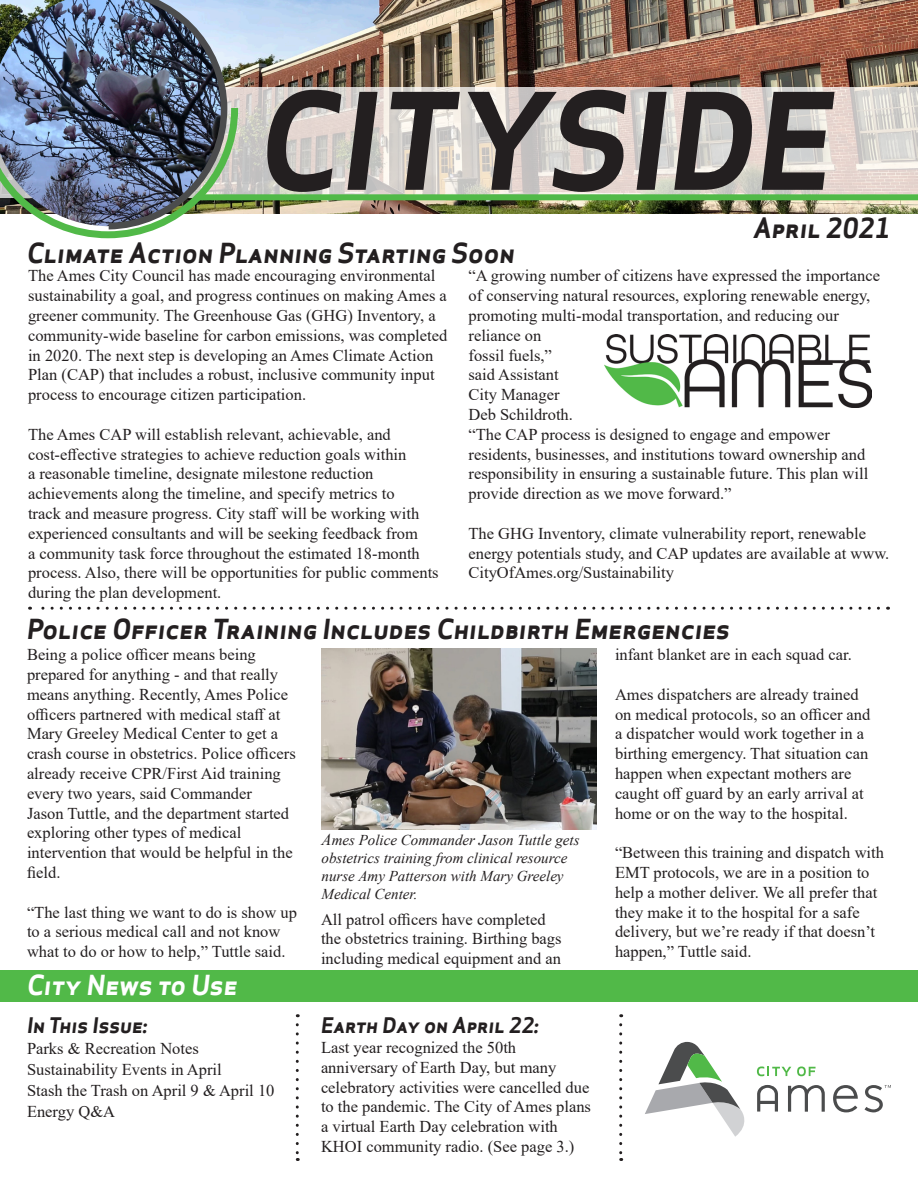
<style>
.page{position:relative;width:918px;height:1188px;background:#fff}
.page>*{position:absolute;margin:0;border:0;box-sizing:border-box;transform-origin:0 0}
.t1{font:italic 700 130.65px "Apex Sans";color:#231f20}
.t2{font:italic 700 27px "Apex Sans";color:#231f20}
.t3{font:italic 700 27px "Apex Sans";color:#fff}
.t4{font:italic 700 21px "Apex Sans";color:#231f20}
.t5{font:16.5px/19.8px "Times New Roman";color:#231f20}
.t6{font:italic 15px/18px "Times New Roman";color:#231f20}
.s1{font-size:16.5px}
</style>
<div class="page">
<img style="left:238px;top:0;width:680px;height:214px">
<svg style="left:238px;top:87px;width:680px;height:107px;background:#dcd6d1"></svg>
<div style="left:197px;top:194px;width:721px;height:6px;background:#51b948"></div>
<div style="left:0;top:970px;width:918px;height:31px;background:#51b948"></div>
<svg style="left:296px;top:1025px;width:3px;height:136px"></svg>
<svg style="left:619px;top:1025px;width:3px;height:136px"></svg>
<svg style="left:30px;top:607px;width:849px;height:3px"></svg>
<svg style="left:757px;top:1067px;width:34px;height:9px"></svg>
<svg style="left:797px;top:1067px;width:19px;height:9px"></svg>
<svg style="left:645px;top:1042px;width:100px;height:95px"></svg>
<svg style="left:788px;top:1085px;width:37px;height:27px"></svg>
<svg style="left:833px;top:1085px;width:25px;height:27px"></svg>
<svg style="left:757px;top:1085px;width:21px;height:27px"></svg>
<svg style="left:865px;top:1085px;width:26px;height:27px"></svg>
<img style="left:0;top:0;width:238px;height:238px">
<img style="left:321px;top:649px;width:276px;height:181px">
<img style="left:604px;top:334px;width:268px;height:73px">
<p class="t1" style="left:259px;top:57px;width:576px">CITYSIDE</p>
<p class="t2" style="left:754px;top:211px;width:139px">April 2021</p>
<p class="t5" style="left:28px;top:266px;width:421px">The Ames City Council has made encouraging environmental sustainability a goal, and progress continues on making Ames a greener community. The Greenhouse Gas (GHG) Inventory, a community-wide baseline for carbon emissions, was completed in 2020. The next step is developing an Ames Climate Action Plan (CAP) that includes a robust, inclusive community input process to encourage citizen participation.</p>
<p class="t5" style="left:28px;top:424px;width:412px">The Ames CAP will establish relevant, achievable, and cost-effective strategies to achieve reduction goals within<br>a reasonable timeline, designate milestone reduction achievements along the timeline, and specify metrics to<br>track and measure progress. City staff will be working with experienced consultants and will be seeking feedback from<br>a community task force throughout the estimated 18-month process. Also, there will be opportunities for public comments during the plan development.</p>
<p class="t2" style="left:27px;top:235px;width:490px">Climate Action Planning Starting Soon</p>
<p class="t5" style="left:469px;top:266px;width:413px">“A growing number of citizens have expressed the importance of conserving natural resources, exploring renewable energy, promoting multi-modal transportation, and reducing our reliance on<br>fossil fuels,”<br>said Assistant<br>City Manager<br>Deb Schildroth.<br>“The CAP process is designed to engage and empower residents, businesses, and institutions toward ownership and responsibility in ensuring a sustainable future. This plan will provide direction as we move forward.”</p>
<p class="t5" style="left:469px;top:523px;width:422px">The GHG Inventory, climate vulnerability report, renewable energy potentials study, and CAP updates are available at www.<br>CityOfAmes.org/Sustainability</p>
<p class="t2" style="left:27px;top:612px;width:705px">Police Officer Training Includes Childbirth Emergencies</p>
<p class="t5" style="left:27px;top:644px;width:270px">Being a police officer means being prepared for anything - and that really means anything. Recently, Ames Police officers partnered with medical staff at Mary Greeley Medical Center to get a crash course in obstetrics. Police officers already receive CPR/First Aid training every two years, said Commander<br>Jason Tuttle, and the department started exploring other types of medical intervention that would be helpful in the field.</p>
<p class="t5" style="left:27px;top:902px;width:271px">“The last thing we want to do is show up to a serious medical call and not know what to do or how to help,” Tuttle said.</p>
<p class="t5" style="left:321px;top:909px;width:242px">All patrol officers have completed the obstetrics training. Birthing bags including medical equipment and an</p>
<p class="t6" style="left:322px;top:831px;width:259px"><span class="s1">A</span>mes Police Commander Jason Tuttle gets obstetrics training from clinical resource nurse Amy Patterson with Mary Greeley Medical Center.</p>
<p class="t3" style="left:27px;top:967px;width:212px">City News to Use</p>
<p class="t4" style="left:27px;top:1012px;width:122px">In This Issue:</p>
<p class="t5" style="left:27px;top:1038px;width:173px">Parks &amp; Recreation Notes</p>
<p class="t5" style="left:27px;top:1059px;width:196px">Sustainability Events in April</p>
<p class="t5" style="left:27px;top:1080px;width:249px">Stash the Trash on April 9 &amp; April 10</p>
<p class="t5" style="left:27px;top:1101px;width:90px">Energy Q&amp;A</p>
<p class="t4" style="left:321px;top:1012px;width:219px">Earth Day on April 22:</p>
<p class="t5" style="left:321px;top:1037px;width:272px">Last year recognized the 50th anniversary of Earth Day, but many celebratory activities were cancelled due to the pandemic. The City of Ames plans a virtual Earth Day celebration with KHOI community radio. (See page 3.)</p>
<p class="t5" style="left:615px;top:644px;width:238px">infant blanket are in each squad car.</p>
<p class="t5" style="left:615px;top:684px;width:257px">Ames dispatchers are already trained on medical protocols, so an officer and a dispatcher would work together in a birthing emergency. That situation can happen when expectant mothers are caught off guard by an early arrival at home or on the way to the hospital.</p>
<p class="t5" style="left:615px;top:842px;width:271px">“Between this training and dispatch with EMT protocols, we are in a position to help a mother deliver. We all prefer that they make it to the hospital for a safe delivery, but we’re ready if that doesn’t happen,” Tuttle said.</p>
</div>
